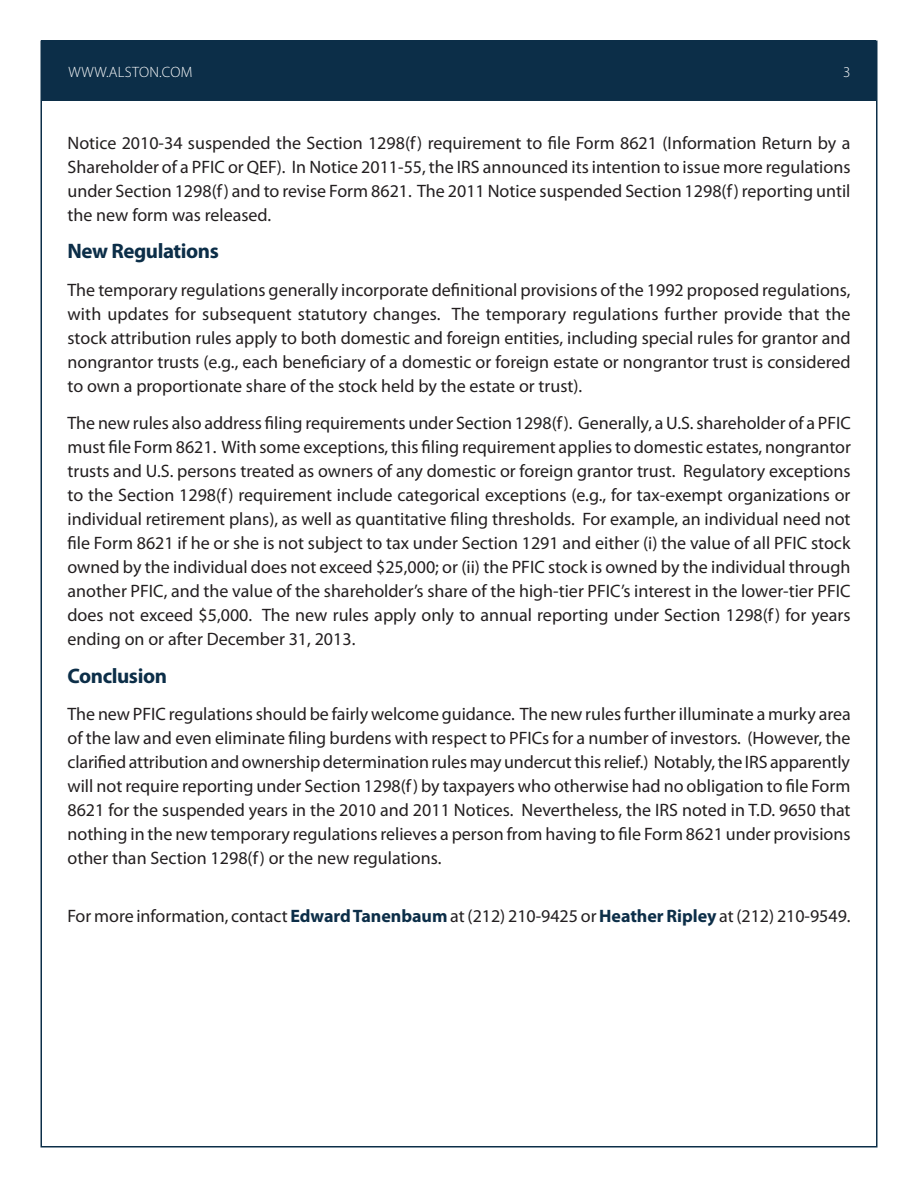
<style>
.page{position:relative;width:918px;height:1188px;background:#fff}
.page>*{position:absolute;margin:0;border:0;box-sizing:border-box;transform-origin:0 0}
.Body_Text{font:700 21px "Myriad Pro";letter-spacing:-.02em;color:#0c2e48}
.Body_Text-2{font:18px/24px "Myriad Pro";color:#231f20;text-align:justify}
.t1{font:300 15px "Myriad Pro";letter-spacing:.02em;color:#fff}
.s1{font-weight:700;color:#0c2e48}
</style>
<div class="page">
<div style="left:42px;top:40px;width:834px;height:61px;background:#0c2e48"></div>
<p class="t1" style="left:68px;top:63px;width:126px">WWW.ALSTON.COM</p>
<p class="t1" style="left:843px;top:63px;width:9px">3</p>
<p class="Body_Text-2" style="left:68px;top:130px;width:785px">Notice 2010-34 suspended the Section 1298(f) requirement to file Form 8621 (Information Return by a Shareholder of a PFIC or QEF). In Notice 2011-55, the IRS announced its intention to issue more regulations under Section 1298(f) and to revise Form 8621. The 2011 Notice suspended Section 1298(f) reporting until the new form was released.</p>
<p class="Body_Text" style="left:68px;top:237px;width:153px">New Regulations</p>
<p class="Body_Text-2" style="left:68px;top:277px;width:785px">The temporary regulations generally incorporate definitional provisions of the 1992 proposed regulations, with updates for subsequent statutory changes. The temporary regulations further provide that the stock attribution rules apply to both domestic and foreign entities, including special rules for grantor and nongrantor trusts (e.g., each beneficiary of a domestic or foreign estate or nongrantor trust is considered to own a proportionate share of the stock held by the estate or trust).</p>
<p class="Body_Text-2" style="left:68px;top:411px;width:785px">The new rules also address filing requirements under Section 1298(f). Generally, a U.S. shareholder of a PFIC must file Form 8621. With some exceptions, this filing requirement applies to domestic estates, nongrantor trusts and U.S. persons treated as owners of any domestic or foreign grantor trust. Regulatory exceptions to the Section 1298(f) requirement include categorical exceptions (e.g., for tax-exempt organizations or individual retirement plans), as well as quantitative filing thresholds. For example, an individual need not file Form 8621 if he or she is not subject to tax under Section 1291 and either (i) the value of all PFIC stock owned by the individual does not exceed $25,000; or (ii) the PFIC stock is owned by the individual through another PFIC, and the value of the shareholder’s share of the high-tier PFIC’s interest in the lower-tier PFIC does not exceed $5,000. The new rules apply only to annual reporting under Section 1298(f) for years ending on or after December 31, 2013.</p>
<p class="Body_Text" style="left:68px;top:662px;width:101px">Conclusion</p>
<p class="Body_Text-2" style="left:68px;top:702px;width:785px">The new PFIC regulations should be fairly welcome guidance. The new rules further illuminate a murky area of the law and even eliminate filing burdens with respect to PFICs for a number of investors. (However, the clarified attribution and ownership determination rules may undercut this relief.) Notably, the IRS apparently will not require reporting under Section 1298(f) by taxpayers who otherwise had no obligation to file Form 8621 for the suspended years in the 2010 and 2011 Notices. Nevertheless, the IRS noted in T.D. 9650 that nothing in the new temporary regulations relieves a person from having to file Form 8621 under provisions other than Section 1298(f) or the new regulations.</p>
<p class="Body_Text-2" style="left:68px;top:903px;width:785px">For more information, contact <span class="s1">Edward Tanenbaum</span> at (212) 210-9425 or <span class="s1">Heather Ripley</span> at (212) 210-9549.</p>
</div>
